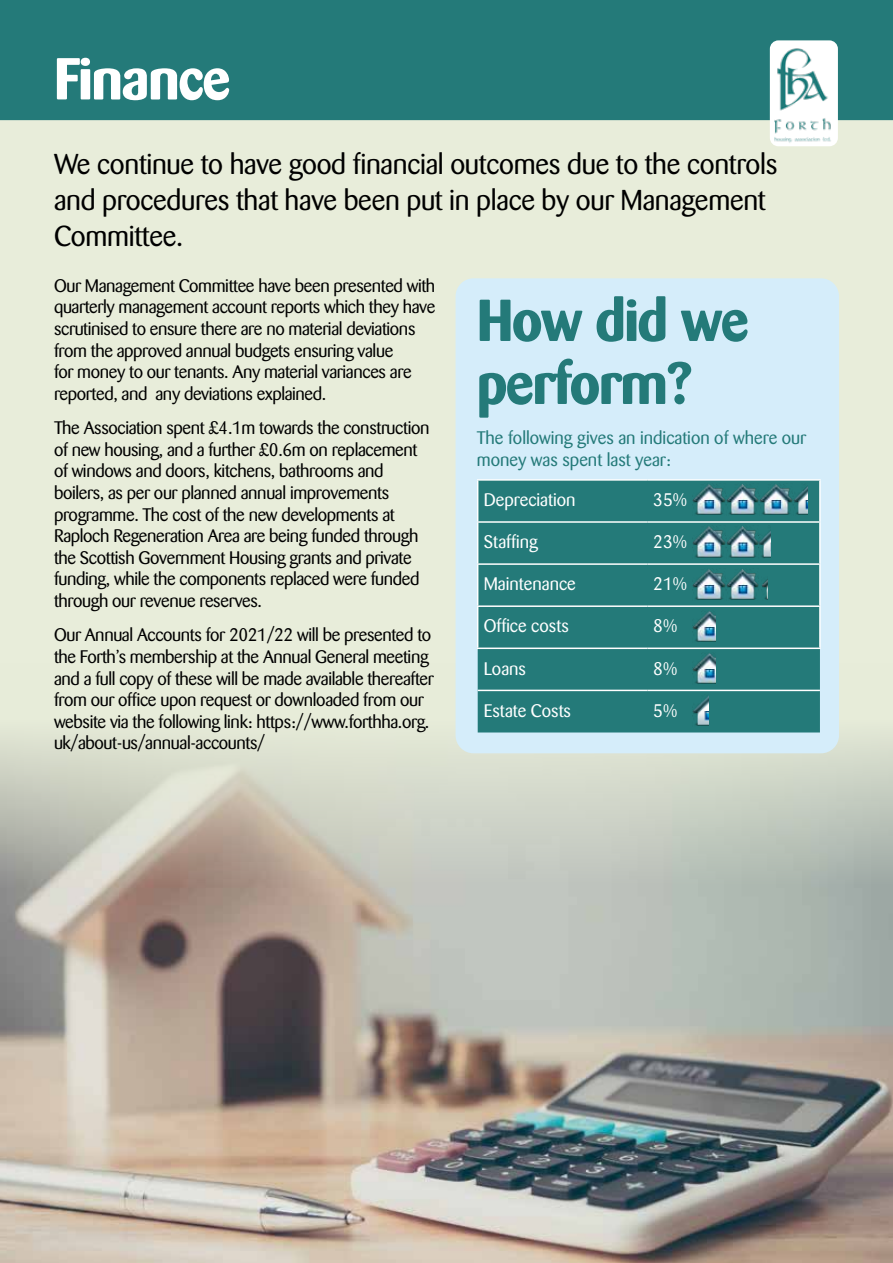
<style>
.page{position:relative;width:893px;height:1263px;background:#e8edda}
.page>*{position:absolute;margin:0;border:0;box-sizing:border-box;transform-origin:0 0}
.t1{font:700 58.5px/63px "Barmeno";letter-spacing:-.025em;color:#247a79}
.t2{font:700 58.5px "Barmeno";letter-spacing:-.025em;color:#fff}
.t3{font:28.5px/36px "Barmeno";letter-spacing:-.01em;color:#000}
.t4{font:18px/21.6px "Barmeno";letter-spacing:-.02em;color:#000}
.t5{font:18px "Barmeno";color:#fff}
.t6{font:18px/21.6px "Barmeno";color:#247a79}
</style>
<div class="page">
<img style="left:0;top:663px;width:893px;height:600px">
<div style="left:0;top:0;width:893px;height:120px;background:#247a79"></div>
<div style="left:456px;top:278px;width:383px;height:475px;background:#d5edfa;border-radius:18px"></div>
<div style="left:478px;top:481px;width:342px;height:251px;background:#247a79"></div>
<hr style="left:477px;top:479px;width:170px;height:2px;background:#fff">
<hr style="left:477px;top:481px;width:1px;height:40px;background:#fff">
<hr style="left:647px;top:479px;width:174px;height:2px;background:#fff">
<hr style="left:819px;top:481px;width:2px;height:40px;background:#fff">
<hr style="left:477px;top:521px;width:170px;height:2px;background:#fff">
<hr style="left:477px;top:523px;width:1px;height:40px;background:#fff">
<hr style="left:647px;top:521px;width:174px;height:2px;background:#fff">
<hr style="left:819px;top:523px;width:2px;height:40px;background:#fff">
<hr style="left:477px;top:563px;width:170px;height:2px;background:#fff">
<hr style="left:477px;top:565px;width:1px;height:40px;background:#fff">
<hr style="left:647px;top:563px;width:174px;height:2px;background:#fff">
<hr style="left:819px;top:565px;width:2px;height:40px;background:#fff">
<hr style="left:477px;top:605px;width:170px;height:2px;background:#fff">
<hr style="left:477px;top:607px;width:1px;height:40px;background:#fff">
<hr style="left:647px;top:605px;width:174px;height:2px;background:#fff">
<hr style="left:819px;top:607px;width:2px;height:40px;background:#fff">
<hr style="left:477px;top:647px;width:170px;height:2px;background:#fff">
<hr style="left:647px;top:647px;width:174px;height:2px;background:#fff">
<hr style="left:478px;top:690px;width:169px;height:1px;background:#fff">
<hr style="left:647px;top:690px;width:173px;height:1px;background:#fff">
<img style="left:693px;top:483px;width:115px;height:33px">
<img style="left:693px;top:526px;width:78px;height:32px">
<img style="left:693px;top:568px;width:66px;height:33px">
<img style="left:762px;top:568px;width:6px;height:33px">
<img style="left:693px;top:652px;width:22px;height:33px">
<img style="left:693px;top:694px;width:16px;height:33px">
<img style="left:693px;top:610px;width:22px;height:33px">
<div style="left:770px;top:40px;width:68px;height:106px;background:#fff;border-radius:9px"></div>
<img style="left:775px;top:48px;width:58px;height:98px">
<h1 class="t2" style="left:54px;top:44px;width:178px">Finance</h1>
<h2 class="t3" style="left:54px;top:147px;width:725px">We continue to have good financial outcomes due to the controls and procedures that have been put in place by our Management<br>Committee.</h2>
<p class="t4" style="left:54px;top:275px;width:383px">Our Management Committee have been presented with quarterly management account reports which they have scrutinised to ensure there are no material deviations from the approved annual budgets ensuring value<br>for money to our tenants. Any material variances are reported, and any deviations explained.</p>
<p class="t4" style="left:54px;top:417px;width:377px">The Association spent £4.1m towards the construction of new housing, and a further £0.6m on replacement of windows and doors, kitchens, bathrooms and boilers, as per our planned annual improvements programme. The cost of the new developments at Raploch Regeneration Area are being funded through the Scottish Government Housing grants and private funding, while the components replaced were funded through our revenue reserves.</p>
<p class="t4" style="left:54px;top:624px;width:381px">Our Annual Accounts for 2021/22 will be presented to the Forth’s membership at the Annual General meeting and a full copy of these will be made available thereafter from our office upon request or downloaded from our website via the following link: https://www.forthha.org. uk/about-us/annual-accounts/</p>
<h1 class="t1" style="left:477px;top:289px;width:274px">How did we perform?</h1>
<p class="t6" style="left:477px;top:427px;width:331px">The following gives an indication of where our money was spent last year:</p>
<p class="t5" style="left:484px;top:489px;width:93px">Depreciation</p>
<p class="t5" style="left:653px;top:489px;width:35px">35%</p>
<p class="t5" style="left:484px;top:532px;width:56px">Staffing</p>
<p class="t5" style="left:653px;top:532px;width:35px">23%</p>
<p class="t5" style="left:484px;top:574px;width:94px">Maintenance</p>
<p class="t5" style="left:653px;top:574px;width:35px">21%</p>
<p class="t5" style="left:484px;top:616px;width:87px">Office costs</p>
<p class="t5" style="left:653px;top:616px;width:26px">8%</p>
<p class="t5" style="left:484px;top:658px;width:44px">Loans</p>
<p class="t5" style="left:653px;top:658px;width:26px">8%</p>
<p class="t5" style="left:484px;top:700px;width:89px">Estate Costs</p>
<p class="t5" style="left:653px;top:700px;width:26px">5%</p>
</div>
